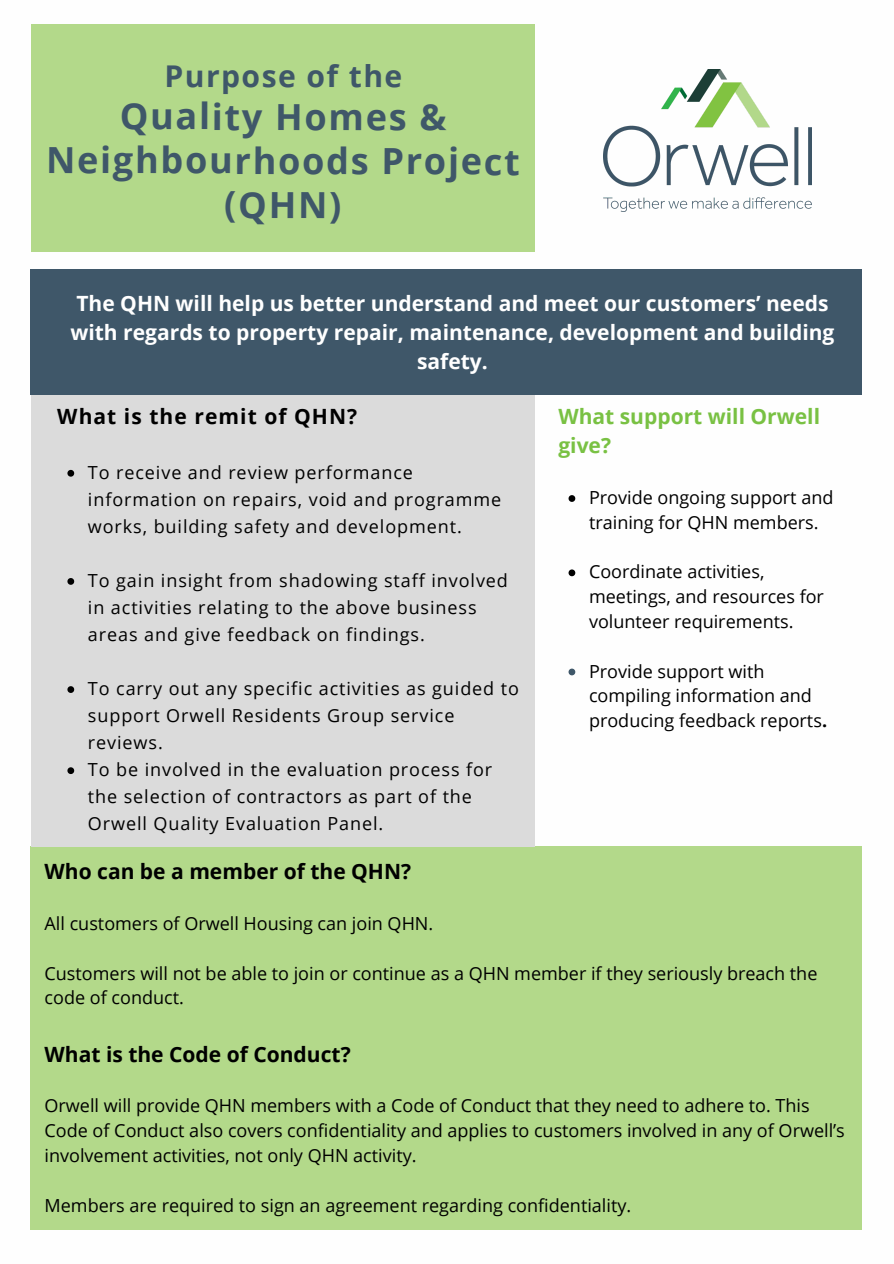
<style>
.page{position:relative;width:894px;height:1264px;background:#fff}
.page>*{position:absolute;margin:0;border:0;box-sizing:border-box;transform-origin:0 0}
.t1{font:700 36px/44px "Open Sans";letter-spacing:.045em;color:#3f5769;text-align:center}
.t2{font:700 30px "Open Sans";letter-spacing:.04em;color:#3f5769}
.t3{font:700 21px/29.2px "Open Sans";color:#fff;text-align:center}
.t4{font:700 21px "Open Sans";color:#000}
.t5{font:700 21px/29.2px "Open Sans";color:#79c143}
.t6{font:700 21px "Open Sans";letter-spacing:.05em;color:#000}
.t7{font:18px/24.8px "Open Sans";color:#000}
.t8{font:18px/27px "Open Sans";letter-spacing:.05em;color:#000}
.s1{font-weight:700}
</style>
<div class="page">
<div style="left:31px;top:24px;width:504px;height:228px;background:#b3d98a"></div>
<div style="left:30px;top:270px;width:831px;height:125px;background:#3f5769"></div>
<div style="left:30px;top:846px;width:831px;height:383px;background:#b3d98a"></div>
<img style="left:603px;top:70px;width:208px;height:142px">
<div style="left:31px;top:395px;width:504px;height:451px;background:#dbdbdb"></div>
<svg style="left:67px;top:470px;width:7px;height:6px"></svg>
<svg style="left:67px;top:578px;width:7px;height:7px"></svg>
<svg style="left:67px;top:686px;width:7px;height:7px"></svg>
<svg style="left:67px;top:767px;width:7px;height:7px"></svg>
<svg style="left:568px;top:495px;width:7px;height:7px"></svg>
<svg style="left:568px;top:569px;width:7px;height:7px"></svg>
<svg style="left:568px;top:668px;width:7px;height:7px"></svg>
<p class="t2" style="left:165px;top:55px;width:239px">Purpose of the</p>
<p class="t1" style="left:46px;top:94px;width:475px">Quality Homes &amp;<br>Neighbourhoods Project (QHN)</p>
<p class="t3" style="left:70px;top:288px;width:765px">The QHN will help us better understand and meet our customers’ needs with regards to property repair, maintenance, development and building safety.</p>
<p class="t6" style="left:57px;top:401px;width:301px">What is the remit of QHN?</p>
<p class="t8" style="left:88px;top:458px;width:415px">To receive and review performance information on repairs, void and programme works, building safety and development.</p>
<p class="t8" style="left:88px;top:566px;width:421px">To gain insight from shadowing staff involved in activities relating to the above business areas and give feedback on findings.</p>
<p class="t8" style="left:88px;top:674px;width:432px">To carry out any specific activities as guided to support Orwell Residents Group service reviews.</p>
<p class="t8" style="left:88px;top:755px;width:405px">To be involved in the evaluation process for the selection of contractors as part of the<br>Orwell Quality Evaluation Panel.</p>
<p class="t5" style="left:558px;top:401px;width:263px">What support will Orwell give?</p>
<p class="t7" style="left:589px;top:485px;width:246px">Provide ongoing support and training for QHN members.</p>
<p class="t7" style="left:589px;top:559px;width:236px">Coordinate activities, meetings, and resources for volunteer requirements.</p>
<p class="t7" style="left:589px;top:658px;width:240px">Provide support with compiling information and producing feedback reports<span class="s1">.</span></p>
<p class="t4" style="left:45px;top:856px;width:368px">Who can be a member of the QHN?</p>
<p class="t7" style="left:45px;top:910px;width:390px">All customers of Orwell Housing can join QHN.</p>
<p class="t7" style="left:45px;top:960px;width:774px">Customers will not be able to join or continue as a QHN member if they seriously breach the code of conduct.</p>
<p class="t4" style="left:45px;top:1039px;width:307px">What is the Code of Conduct?</p>
<p class="t7" style="left:45px;top:1093px;width:801px">Orwell will provide QHN members with a Code of Conduct that they need to adhere to. This<br>Code of Conduct also covers confidentiality and applies to customers involved in any of Orwell’s involvement activities, not only QHN activity.</p>
<p class="t7" style="left:45px;top:1192px;width:588px">Members are required to sign an agreement regarding confidentiality.</p>
</div>
